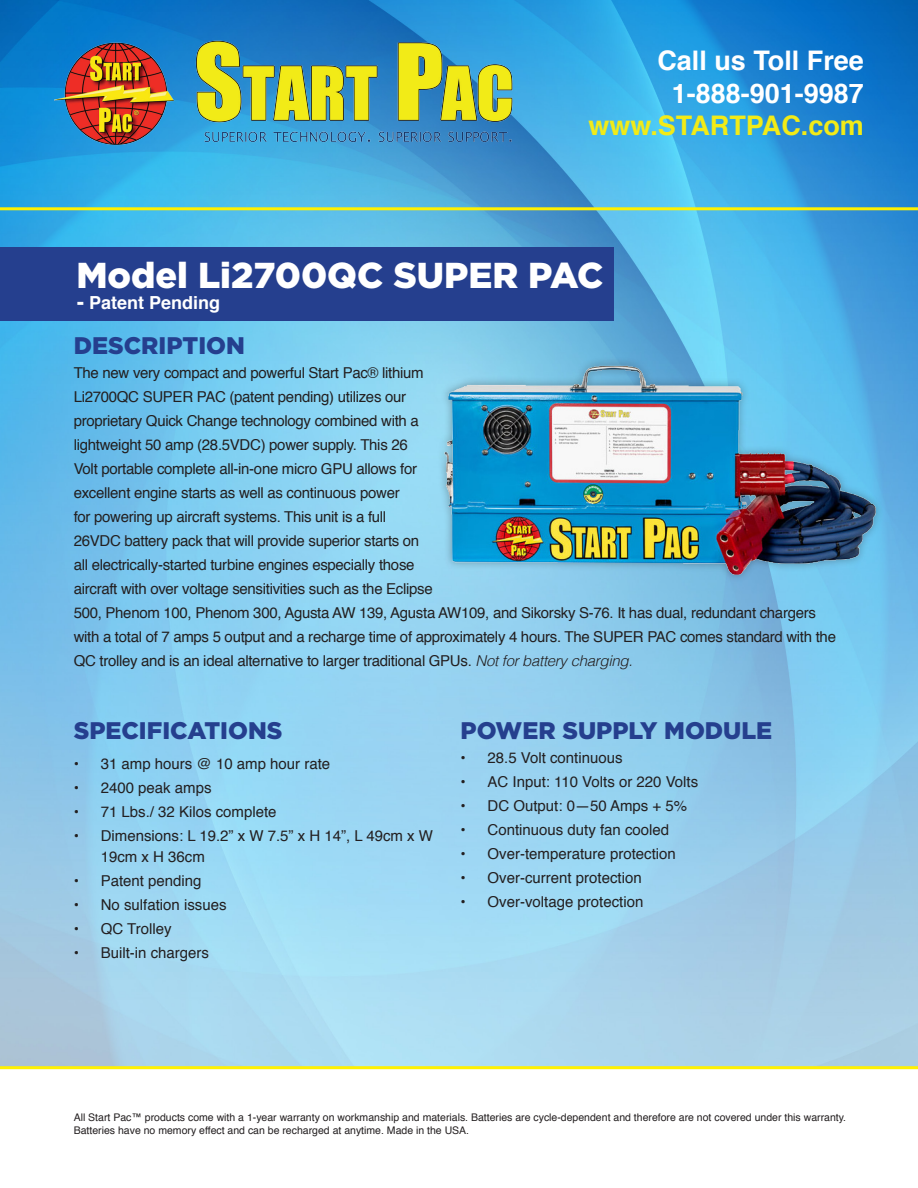
<style>
.page{position:relative;width:918px;height:1188px;background:#fff}
.page>*{position:absolute;margin:0;border:0;box-sizing:border-box;transform-origin:0 0}
.t1{font:900 36px "Gotham";color:#fff}
.t2{font:700 27px/32.4px "Helvetica";color:#fff;text-align:center}
.t3{font:700 27px "Helvetica";color:#f2eb17}
.t4{font:900 24px "Gotham";color:#253f8e}
.t5{font:700 18px "Helvetica";color:#fff}
.t6{font:15px/24px "Helvetica";letter-spacing:-.02em;color:#231f20}
.t7{font:15px/21px "Helvetica";color:#231f20}
.t8{font:10.5px/12.6px "Helvetica";color:#231f20}
.s1{font-family:"Gotham";font-weight:900}
.s2{font-weight:300;font-style:italic}
</style>
<div class="page">
<img style="left:0;top:0;width:918px;height:1066px">
<img style="left:54px;top:39px;width:468px;height:114px">
<hr style="left:0;top:207px;width:918px;height:3px;background:#fff101">
<hr style="left:0;top:1066px;width:918px;height:3px;background:#fff101">
<img style="left:441px;top:358px;width:445px;height:226px">
<div style="left:0;top:247px;width:614px;height:74px;background:#253f8e"></div>
<h2 class="t2" style="left:657px;top:45px;width:208px">Call us Toll Free<br>1-888-901-9987</h2>
<h2 class="t3" style="left:588px;top:104px;width:277px">www.STARTPAC.com</h2>
<p class="t1" style="left:76px;top:254px;width:528px">Model Li2700QC SUPER PAC</p>
<p class="t5" style="left:77px;top:288px;width:145px"><span class="s1">-</span> Patent Pending</p>
<p class="t4" style="left:74px;top:332px;width:173px">DESCRIPTION</p>
<p class="t6" style="left:74px;top:361px;width:764px">The new very compact and powerful Start Pac® lithium<br>Li2700QC SUPER PAC (patent pending) utilizes our<br>proprietary Quick Change technology combined with a<br>lightweight 50 amp (28.5VDC) power supply. This 26<br>Volt portable complete all-in-one micro GPU allows for<br>excellent engine starts as well as continuous power<br>for powering up aircraft systems. This unit is a full<br>26VDC battery pack that will provide superior starts on<br>all electrically-started turbine engines especially those<br>aircraft with over voltage sensitivities such as the Eclipse<br>500, Phenom 100, Phenom 300, Agusta AW 139, Agusta AW109, and Sikorsky S-76. It has dual, redundant chargers with a total of 7 amps 5 output and a recharge time of approximately 4 hours. The SUPER PAC comes standard with the QC trolley and is an ideal alternative to larger traditional GPUs. <span class="s2">Not for battery charging.</span></p>
<p class="t4" style="left:74px;top:717px;width:210px">SPECIFICATIONS</p>
<p class="t7" style="left:74px;top:754px;width:258px">• 31 amp hours @ 10 amp hour rate</p>
<p class="t7" style="left:74px;top:778px;width:139px">• 2400 peak amps</p>
<p class="t7" style="left:74px;top:802px;width:204px">• 71 Lbs./ 32 Kilos complete</p>
<p class="t7" style="left:101px;top:826px;width:334px;text-indent:-27px">• Dimensions: L 19.2” x W 7.5” x H 14”, L 49cm x W<br>19cm x H 36cm</p>
<p class="t7" style="left:74px;top:871px;width:129px">• Patent pending</p>
<p class="t7" style="left:74px;top:895px;width:154px">• No sulfation issues</p>
<p class="t7" style="left:74px;top:919px;width:99px">• QC Trolley</p>
<p class="t7" style="left:74px;top:943px;width:137px">• Built-in chargers</p>
<p class="t4" style="left:461px;top:717px;width:313px">POWER SUPPLY MODULE</p>
<p class="t7" style="left:461px;top:748px;width:164px">• 28.5 Volt continuous</p>
<p class="t7" style="left:461px;top:772px;width:239px">• AC Input: 110 Volts or 220 Volts</p>
<p class="t7" style="left:461px;top:796px;width:228px">• DC Output: 0—50 Amps + 5%</p>
<p class="t7" style="left:461px;top:820px;width:210px">• Continuous duty fan cooled</p>
<p class="t7" style="left:461px;top:844px;width:217px">• Over-temperature protection</p>
<p class="t7" style="left:461px;top:868px;width:183px">• Over-current protection</p>
<p class="t7" style="left:461px;top:892px;width:184px">• Over-voltage protection</p>
<p class="t8" style="left:74px;top:1112px;width:774px">All Start Pac™ products come with a 1-year warranty on workmanship and materials. Batteries are cycle-dependent and therefore are not covered under this warranty.<br>Batteries have no memory effect and can be recharged at anytime. Made in the USA.</p>
</div>
